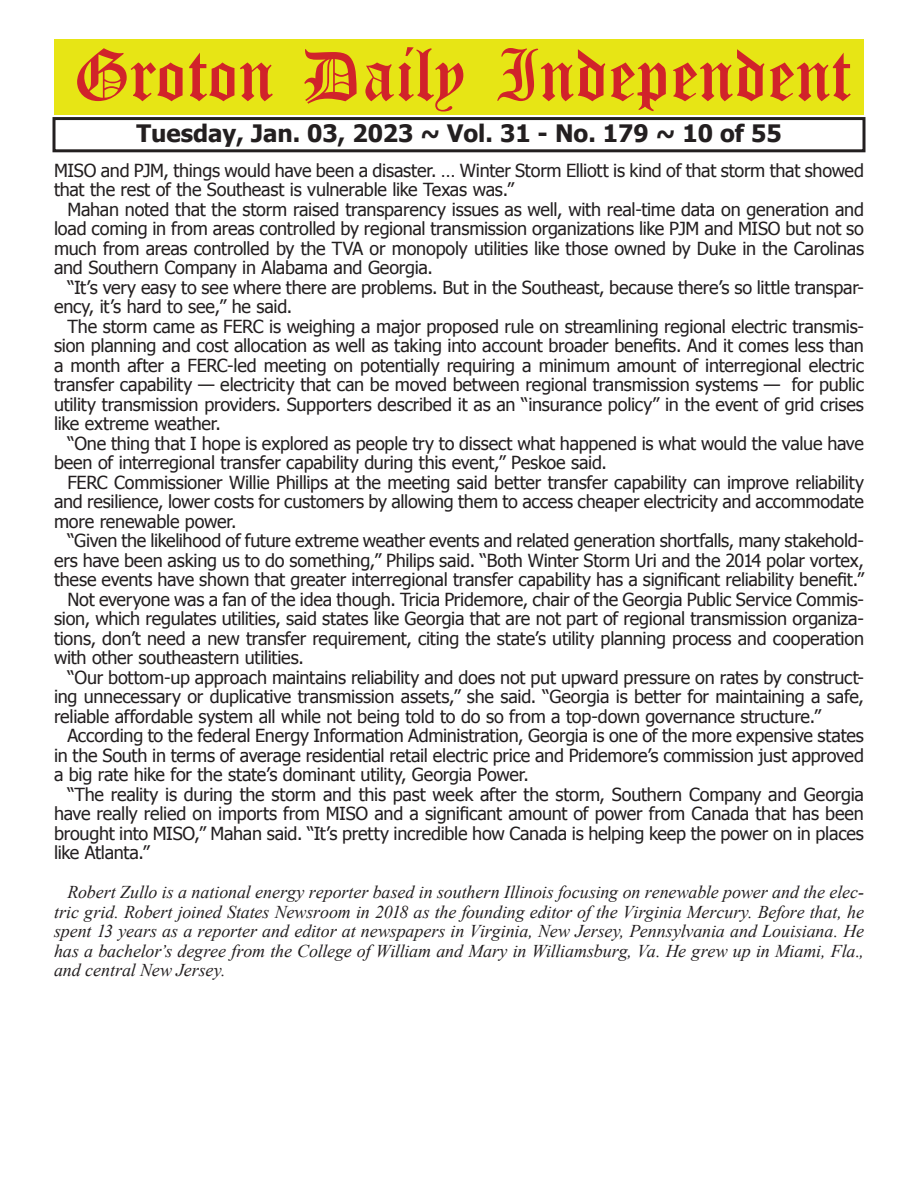
<style>
.page{position:relative;width:918px;height:1188px;background:#fff}
.page>*{position:absolute;margin:0;border:0;box-sizing:border-box;transform-origin:0 0}
.t1{font:54px "Old English Five";color:#d1232a}
.t2{font:700 24px "Tahoma";color:#231f20}
.t3{font:18px/19.5px "Tahoma";letter-spacing:-.015em;color:#231f20}
.t4{font:italic 18px/19.5px "Times New Roman";letter-spacing:-.01em;color:#231f20;text-align:justify}
</style>
<div class="page">
<div style="left:52px;top:117px;width:814px;height:35px;border:3px solid #231f20"></div>
<div style="left:54px;top:40px;width:810px;height:75px;background:#e7e515"></div>
<h1 class="t1" style="left:73px;top:50px;width:779px">Groton Daily Independent</h1>
<h2 class="t2" style="left:137px;top:116px;width:647px">Tuesday, Jan. 03, 2023 ~ Vol. 31 - No. 179 ~ 10 of 55</h2>
<p class="t3" style="left:54px;top:160px;width:812px">MISO and PJM, things would have been a disaster. … Winter Storm Elliott is kind of that storm that showed that the rest of the Southeast is vulnerable like Texas was.”</p>
<p class="t3" style="left:54px;top:199px;width:812px;text-align:justify;text-indent:14px">Mahan noted that the storm raised transparency issues as well, with real-time data on generation and load coming in from areas controlled by regional transmission organizations like PJM and MISO but not so much from areas controlled by the TVA or monopoly utilities like those owned by Duke in the Carolinas and Southern Company in Alabama and Georgia.</p>
<p class="t3" style="left:54px;top:277px;width:812px;text-indent:14px">“It’s very easy to see where there are problems. But in the Southeast, because there’s so little transpar&shy;ency, it’s hard to see,” he said.</p>
<p class="t3" style="left:54px;top:316px;width:812px;text-align:justify;text-indent:14px">The storm came as FERC is weighing a major proposed rule on streamlining regional electric transmis&shy;sion planning and cost allocation as well as taking into account broader benefits. And it comes less than a month after a FERC-led meeting on potentially requiring a minimum amount of interregional electric transfer capability — electricity that can be moved between regional transmission systems — for public utility transmission providers. Supporters described it as an “insurance policy” in the event of grid crises like extreme weather.</p>
<p class="t3" style="left:54px;top:433px;width:811px;text-indent:14px">“One thing that I hope is explored as people try to dissect what happened is what would the value have been of interregional transfer capability during this event,” Peskoe said.</p>
<p class="t3" style="left:54px;top:472px;width:812px;text-align:justify;text-indent:14px">FERC Commissioner Willie Phillips at the meeting said better transfer capability can improve reliability and resilience, lower costs for customers by allowing them to access cheaper electricity and accommodate more renewable power.</p>
<p class="t3" style="left:68px;top:530px;width:798px">“Given the likelihood of future extreme weather events and related generation shortfalls, many stakehold-</p>
<p class="t3" style="left:54px;top:550px;width:811px">ers have been asking us to do something,” Philips said. “Both Winter Storm Uri and the 2014 polar vortex,</p>
<p class="t3" style="left:54px;top:569px;width:812px">these events have shown that greater interregional transfer capability has a significant reliability benefit.”</p>
<p class="t3" style="left:68px;top:589px;width:798px">Not everyone was a fan of the idea though. Tricia Pridemore, chair of the Georgia Public Service Commis-</p>
<p class="t3" style="left:54px;top:608px;width:812px">sion, which regulates utilities, said states like Georgia that are not part of regional transmission organiza-</p>
<p class="t3" style="left:54px;top:628px;width:812px">tions, don’t need a new transfer requirement, citing the state’s utility planning process and cooperation</p>
<p class="t3" style="left:54px;top:647px;width:251px">with other southeastern utilities.</p>
<p class="t3" style="left:68px;top:667px;width:798px">“Our bottom-up approach maintains reliability and does not put upward pressure on rates by construct-</p>
<p class="t3" style="left:54px;top:686px;width:812px">ing unnecessary or duplicative transmission assets,” she said. “Georgia is better for maintaining a safe,</p>
<p class="t3" style="left:54px;top:706px;width:769px">reliable affordable system all while not being told to do so from a top-down governance structure.”</p>
<p class="t3" style="left:68px;top:725px;width:798px">According to the federal Energy Information Administration, Georgia is one of the more expensive states</p>
<p class="t3" style="left:54px;top:745px;width:812px">in the South in terms of average residential retail electric price and Pridemore’s commission just approved</p>
<p class="t3" style="left:54px;top:764px;width:476px">a big rate hike for the state’s dominant utility, Georgia Power.</p>
<p class="t3" style="left:68px;top:784px;width:798px">“The reality is during the storm and this past week after the storm, Southern Company and Georgia</p>
<p class="t3" style="left:54px;top:803px;width:811px">have really relied on imports from MISO and a significant amount of power from Canada that has been</p>
<p class="t3" style="left:54px;top:823px;width:811px">brought into MISO,” Mahan said. “It’s pretty incredible how Canada is helping keep the power on in places</p>
<p class="t3" style="left:54px;top:842px;width:97px">like Atlanta.”</p>
<p class="t4" style="left:54px;top:882px;width:812px;text-indent:14px">Robert Zullo is a national energy reporter based in southern Illinois focusing on renewable power and the elec&shy;tric grid. Robert joined States Newsroom in 2018 as the founding editor of the Virginia Mercury. Before that, he spent 13 years as a reporter and editor at newspapers in Virginia, New Jersey, Pennsylvania and Louisiana. He has a bachelor’s degree from the College of William and Mary in Williamsburg, Va. He grew up in Miami, Fla., and central New Jersey.</p>
</div>
